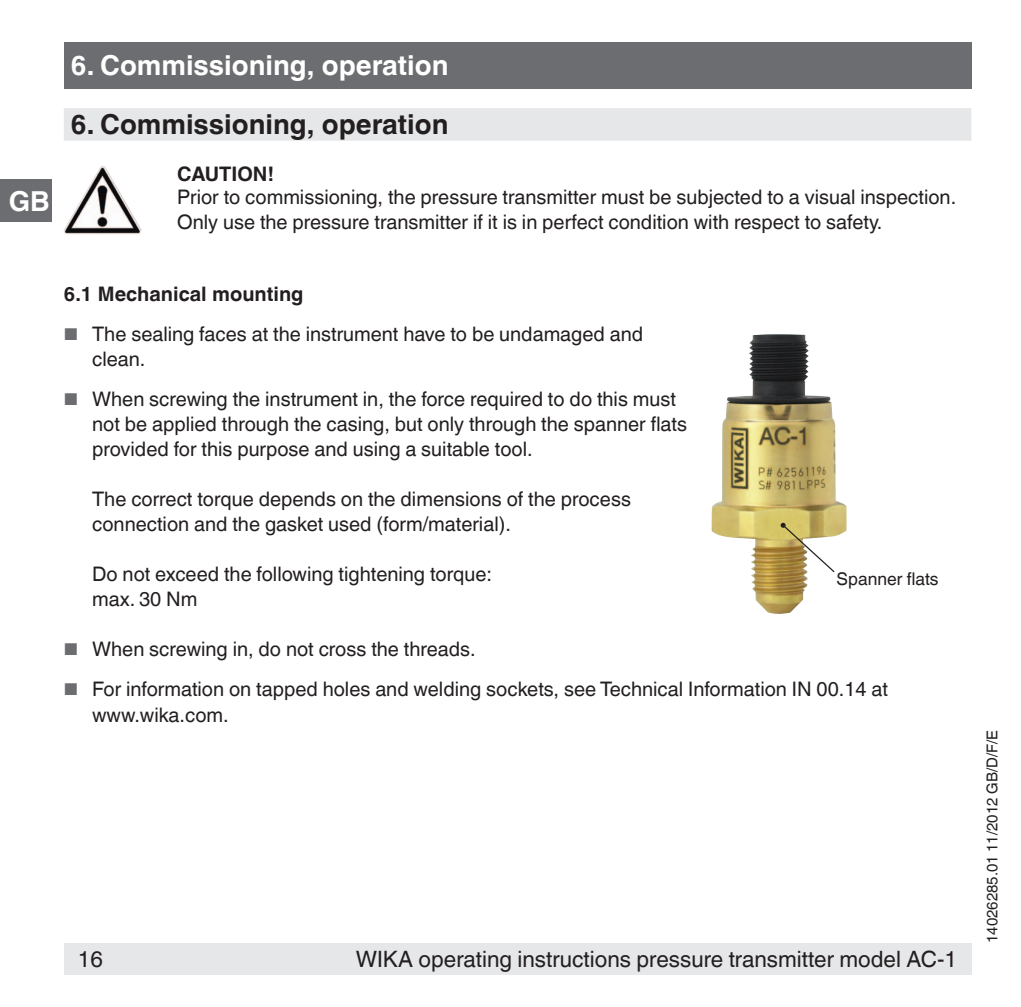
<style>
.page{position:relative;width:1021px;height:1007px;background:#fff}
.page>*{position:absolute;margin:0;border:0;box-sizing:border-box;transform-origin:0 0}
.t1{font:700 27.5px "Helvetica World";color:#fff}
.t2{font:700 27.5px "Helvetica World";color:#231f20}
.t3{font:22.5px "Helvetica World";color:#231f20}
.t4{font:20px/25px "Helvetica World";color:#231f20}
.t5{font:700 20px "Helvetica World";color:#231f20}
.t6{font:17.5px "Helvetica World";color:#231f20}
.t7{font:15px "Helvetica World";color:#231f20}
.s1{font-size:17px;color:#6c6d70}
</style>
<div class="page">
<div style="left:64px;top:943px;width:907px;height:31px;background:#e6e7e9"></div>
<div style="left:64px;top:43px;width:907px;height:46px;background:#6c6d70"></div>
<div style="left:0;top:179px;width:51px;height:43px;background:#6c6d70"></div>
<div style="left:64px;top:108px;width:907px;height:33px;background:#e6e7e9"></div>
<img style="left:711px;top:334px;width:135px;height:280px">
<svg style="left:780px;top:522px;width:55px;height:51px"></svg>
<img style="left:78px;top:166px;width:24px;height:40px">
<h1 class="t1" style="left:9px;top:185px;width:42px">GB</h1>
<h1 class="t1" style="left:71px;top:50px;width:379px">6. Commissioning, operation</h1>
<h1 class="t2" style="left:71px;top:108px;width:379px">6. Commissioning, operation</h1>
<p class="t5" style="left:177px;top:162px;width:98px">CAUTION!</p>
<p class="t4" style="left:177px;top:184px;width:780px">Prior to commissioning, the pressure transmitter must be subjected to a visual inspection.<br>Only use the pressure transmitter if it is in perfect condition with respect to safety.</p>
<p class="t5" style="left:64px;top:282px;width:241px">6.1 Mechanical mounting</p>
<p class="t4" style="left:92px;top:322px;width:552px;text-indent:-28px"><span class="s1">■</span> The sealing faces at the instrument have to be undamaged and clean.</p>
<p class="t4" style="left:92px;top:387px;width:596px;text-indent:-28px"><span class="s1">■</span> When screwing the instrument in, the force required to do this must not be applied through the casing, but only through the spanner flats provided for this purpose and using a suitable tool.</p>
<p class="t4" style="left:92px;top:487px;width:540px">The correct torque depends on the dimensions of the process connection and the gasket used (form/material).</p>
<p class="t4" style="left:92px;top:562px;width:401px">Do not exceed the following tightening torque: max. 30 Nm</p>
<p class="t4" style="left:64px;top:637px;width:413px"><span class="s1">■</span> When screwing in, do not cross the threads.</p>
<p class="t4" style="left:92px;top:677px;width:797px;text-indent:-28px"><span class="s1">■</span> For information on tapped holes and welding sockets, see Technical Information IN 00.14 at www.wika.com.</p>
<p class="t6" style="left:836px;top:569px;width:103px">Spanner flats</p>
<p class="t3" style="left:78px;top:946px;width:27px">16</p>
<p class="t3" style="left:355px;top:946px;width:603px">WIKA operating instructions pressure transmitter model AC-1</p>
<p class="t7" style="left:983px;top:943px;width:214px;rotate:-90deg">14026285.01 11/2012 GB/D/F/E</p>
</div>
